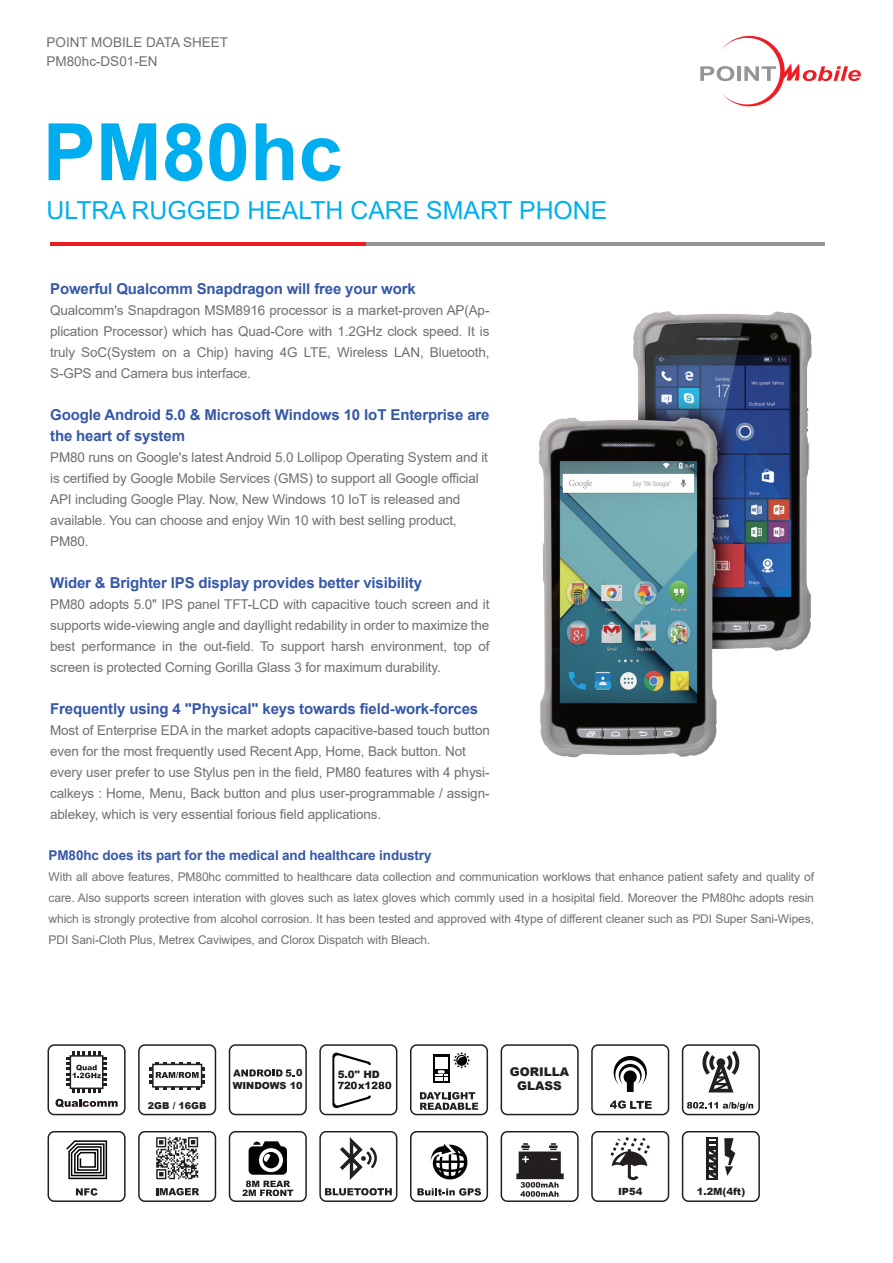
<style>
.page{position:relative;width:893px;height:1263px;background:#fff}
.page>*{position:absolute;margin:0;border:0;box-sizing:border-box;transform-origin:0 0}
.t1{font:700 79.35px "Arial";color:#00aeef}
.t2{font:24.75px "Arial";color:#00aeef}
.t3{font:700 15px/21px "Arial";letter-spacing:-.01em;color:#3658a7}
.t4{font:13.5px/21px "Arial";letter-spacing:-.01em;color:#6f7073}
.t5{font:700 13.5px "Arial";letter-spacing:-.01em;color:#3658a7}
.t6{font:12px/21px "Arial";letter-spacing:-.01em;color:#6f7073;text-align:justify}
.t7{font:900 12px/14.4px "Arial";color:#231f20;text-align:center}
.t8{font:900 10.2px "Arial";color:#231f20}
.t9{font:900 9.9px "Arial";color:#231f20}
.t10{font:900 9.75px/12.3px "Arial";color:#231f20;text-align:right}
.t11{font:900 9.45px "Arial";color:#231f20}
</style>
<div class="page">
<svg style="left:700px;top:35px;width:161px;height:72px"></svg>
<hr style="left:50px;top:242px;width:346px;height:4px;background:#ee1d23">
<hr style="left:367px;top:242px;width:458px;height:4px;background:#939598">
<div style="left:138px;top:1131px;width:78px;height:71px;border:2px solid #231f20;border-radius:6px"></div>
<svg style="left:156px;top:1188px;width:43px;height:7px"></svg>
<svg style="left:156px;top:1137px;width:42px;height:42px"></svg>
<div style="left:319px;top:1131px;width:78px;height:71px;border:2px solid #231f20;border-radius:6px"></div>
<svg style="left:325px;top:1188px;width:67px;height:7px"></svg>
<svg style="left:340px;top:1137px;width:37px;height:43px"></svg>
<div style="left:410px;top:1044px;width:78px;height:71px;border:2px solid #231f20;border-radius:6px"></div>
<svg style="left:420px;top:1092px;width:58px;height:18px"></svg>
<div style="left:433px;top:1054px;width:17px;height:29px;background:#030303"></div>
<div style="left:435px;top:1057px;width:13px;height:11px;background:#fff"></div>
<svg style="left:435px;top:1070px;width:12px;height:11px"></svg>
<svg style="left:453px;top:1052px;width:17px;height:17px"></svg>
<div style="left:410px;top:1131px;width:78px;height:71px;border:2px solid #231f20;border-radius:6px"></div>
<svg style="left:417px;top:1188px;width:64px;height:7px"></svg>
<svg style="left:431px;top:1144px;width:36px;height:35px"></svg>
<div style="left:682px;top:1044px;width:78px;height:71px;border:2px solid #231f20;border-radius:6px"></div>
<svg style="left:687px;top:1102px;width:66px;height:8px"></svg>
<svg style="left:702px;top:1050px;width:37px;height:42px"></svg>
<div style="left:229px;top:1131px;width:78px;height:71px;border:2px solid #231f20;border-radius:6px"></div>
<svg style="left:242px;top:1141px;width:51px;height:55px"></svg>
<div style="left:48px;top:1131px;width:78px;height:71px;border:2px solid #231f20;border-radius:6px"></div>
<svg style="left:76px;top:1188px;width:22px;height:7px"></svg>
<svg style="left:66px;top:1140px;width:42px;height:40px"></svg>
<div style="left:501px;top:1131px;width:78px;height:71px;border:2px solid #231f20;border-radius:6px"></div>
<svg style="left:516px;top:1143px;width:48px;height:54px"></svg>
<div style="left:591px;top:1044px;width:78px;height:71px;border:2px solid #231f20;border-radius:6px"></div>
<svg style="left:614px;top:1056px;width:33px;height:36px"></svg>
<svg style="left:610px;top:1100px;width:42px;height:9px"></svg>
<div style="left:682px;top:1131px;width:78px;height:71px;border:2px solid #231f20;border-radius:6px"></div>
<div style="left:706px;top:1137px;width:12px;height:43px;background:#231f20"></div>
<svg style="left:724px;top:1138px;width:11px;height:38px"></svg>
<svg style="left:709px;top:1139px;width:6px;height:39px"></svg>
<div style="left:591px;top:1131px;width:78px;height:71px;border:2px solid #231f20;border-radius:6px"></div>
<svg style="left:610px;top:1137px;width:40px;height:43px"></svg>
<div style="left:138px;top:1044px;width:78px;height:71px;border:2px solid #231f20;border-radius:6px"></div>
<svg style="left:150px;top:1062px;width:55px;height:28px"></svg>
<div style="left:501px;top:1044px;width:78px;height:71px;border:2px solid #231f20;border-radius:6px"></div>
<div style="left:229px;top:1044px;width:78px;height:71px;border:2px solid #231f20;border-radius:6px"></div>
<svg style="left:233px;top:1069px;width:62px;height:8px"></svg>
<div style="left:319px;top:1044px;width:78px;height:71px;border:2px solid #231f20;border-radius:6px"></div>
<svg style="left:332px;top:1052px;width:59px;height:57px"></svg>
<img style="left:539px;top:311px;width:273px;height:447px">
<div style="left:48px;top:1044px;width:78px;height:71px;border:2px solid #231f20;border-radius:6px"></div>
<svg style="left:66px;top:1052px;width:41px;height:40px"></svg>
<svg style="left:55px;top:1099px;width:63px;height:8px"></svg>
<p class="t4" style="left:47px;top:33px;width:183px;line-height:19px">POINT MOBILE DATA SHEET<br>PM80hc-DS01-EN</p>
<h1 class="t1" style="left:43px;top:96px;width:301px">PM80hc</h1>
<h2 class="t2" style="left:47px;top:193px;width:562px">ULTRA RUGGED HEALTH CARE SMART PHONE</h2>
<p class="t3" style="left:50px;top:278px;width:367px">Powerful Qualcomm Snapdragon will free your work</p>
<p class="t4" style="left:50px;top:299px;width:441px;text-align:justify">Qualcomm's Snapdragon MSM8916 processor is a market-proven AP(Ap&shy;plication Processor) which has Quad-Core with 1.2GHz clock speed. It is truly SoC(System on a Chip) having 4G LTE, Wireless LAN, Bluetooth, S-GPS and Camera bus interface.</p>
<p class="t3" style="left:50px;top:404px;width:441px">Google Android 5.0 &amp; Microsoft Windows 10 IoT Enterprise are the heart of system</p>
<p class="t4" style="left:50px;top:446px;width:439px">PM80 runs on Google's latest Android 5.0 Lollipop Operating System and it is certified by Google Mobile Services (GMS) to support all Google official API including Google Play. Now, New Windows 10 IoT is released and available. You can choose and enjoy Win 10 with best selling product, PM80.</p>
<p class="t3" style="left:50px;top:572px;width:373px">Wider &amp; Brighter IPS display provides better visibility</p>
<p class="t4" style="left:50px;top:593px;width:441px;text-align:justify">PM80 adopts 5.0" IPS panel TFT-LCD with capacitive touch screen and it supports wide-viewing angle and dayllight redability in order to maximize the best performance in the out-field. To support harsh environment, top of screen is protected Corning Gorilla Glass 3 for maximum durability.</p>
<p class="t3" style="left:50px;top:698px;width:430px">Frequently using 4 "Physical" keys towards field-work-forces</p>
<p class="t4" style="left:50px;top:719px;width:441px">Most of Enterprise EDA in the market adopts capacitive-based touch button even for the most frequently used Recent App, Home, Back button. Not every user prefer to use Stylus pen in the field, PM80 features with 4 physi&shy;calkeys : Home, Menu, Back button and plus user-programmable / assign&shy;ablekey, which is very essential forious field applications.</p>
<p class="t5" style="left:49px;top:845px;width:384px">PM80hc does its part for the medical and healthcare industry</p>
<p class="t6" style="left:49px;top:866px;width:767px">With all above features, PM80hc committed to healthcare data collection and communication worklows that enhance patient safety and quality of care. Also supports screen interation with gloves such as latex gloves which commly used in a hosipital field. Moreover the PM80hc adopts resin which is strongly protective from alcohol corrosion. It has been tested and approved with 4type of different cleaner such as PDI Super Sani-Wipes, PDI Sani-Cloth Plus, Metrex Caviwipes, and Clorox Dispatch with Bleach.</p>
<p class="t11" style="left:148px;top:1098px;width:60px">2GB / 16GB</p>
<p class="t10" style="left:233px;top:1066px;width:71px">0<br>WINDOWS 10</p>
<p class="t8" style="left:338px;top:1067px;width:44px">5.0" HD</p>
<p class="t7" style="left:510px;top:1064px;width:61px">GORILLA<br>GLASS</p>
<p class="t9" style="left:618px;top:1184px;width:26px">IP54</p>
<p class="t9" style="left:697px;top:1185px;width:50px">1.2M(4ft)</p>
</div>
